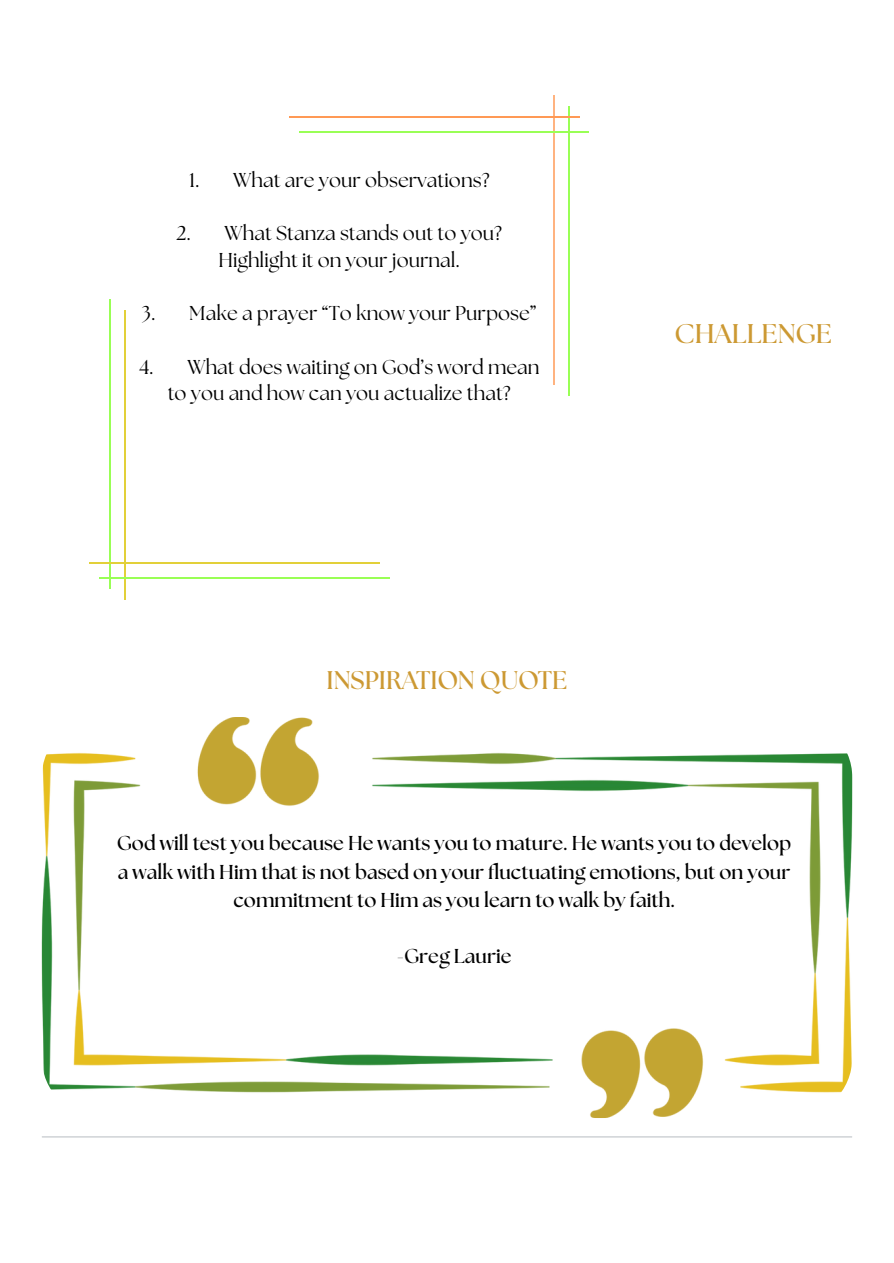
<style>
.page{position:relative;width:894px;height:1263px;background:#fff}
.page>*{position:absolute;margin:0;border:0;box-sizing:border-box;transform-origin:0 0}
.t1{font:700 27px "The Seasons";color:#c93}
.t2{font:700 25.5px "The Seasons";color:#c93}
.t3{font:20.1px/26.7px "The Seasons";color:#000;text-align:center}
.t4{font:700 20.1px/28px "The Seasons";color:#000;text-align:center}
.s1{font-weight:400}
</style>
<div class="page">
<hr style="left:109px;top:299px;width:2px;height:290px;background:#9f5">
<hr style="left:124px;top:310px;width:2px;height:290px;background:#e2d039">
<hr style="left:99px;top:577px;width:290px;height:1px;background:#9f5">
<hr style="left:89px;top:562px;width:290px;height:2px;background:#e2d039">
<hr style="left:568px;top:106px;width:1px;height:290px;background:#9f5">
<hr style="left:553px;top:95px;width:1px;height:290px;background:#ffb380">
<hr style="left:289px;top:117px;width:290px;height:1px;background:#f95">
<hr style="left:300px;top:131px;width:288px;height:2px;background:#9f5">
<img style="left:42px;top:717px;width:810px;height:401px;border-radius:61px">
<hr style="left:42px;top:1136px;width:809px;height:1px;background:#bfc3c8">
<p class="t3" style="left:189px;top:167px;width:302px">1. What are your observations?</p>
<p class="t3" style="left:176px;top:221px;width:327px">2. What Stanza stands out to you?<br>Highlight it on your journal.</p>
<p class="t3" style="left:141px;top:301px;width:397px">3. Make a prayer “To know your Purpose”</p>
<p class="t3" style="left:139px;top:355px;width:402px">4. What does waiting on God’s word mean to you and how can you actualize that?</p>
<p class="t2" style="left:326px;top:668px;width:242px">INSPIRATION QUOTE</p>
<p class="t1" style="left:674px;top:322px;width:159px">CHALLENGE</p>
<p class="t4" style="left:117px;top:830px;width:676px">God will test you because He wants you to mature. He wants you to develop a walk with Him that is not based on your fluctuating emotions, but on your commitment to Him as you learn to walk by faith.</p>
<p class="t4" style="left:396px;top:943px;width:116px"><span class="s1">-</span>Greg Laurie</p>
</div>
